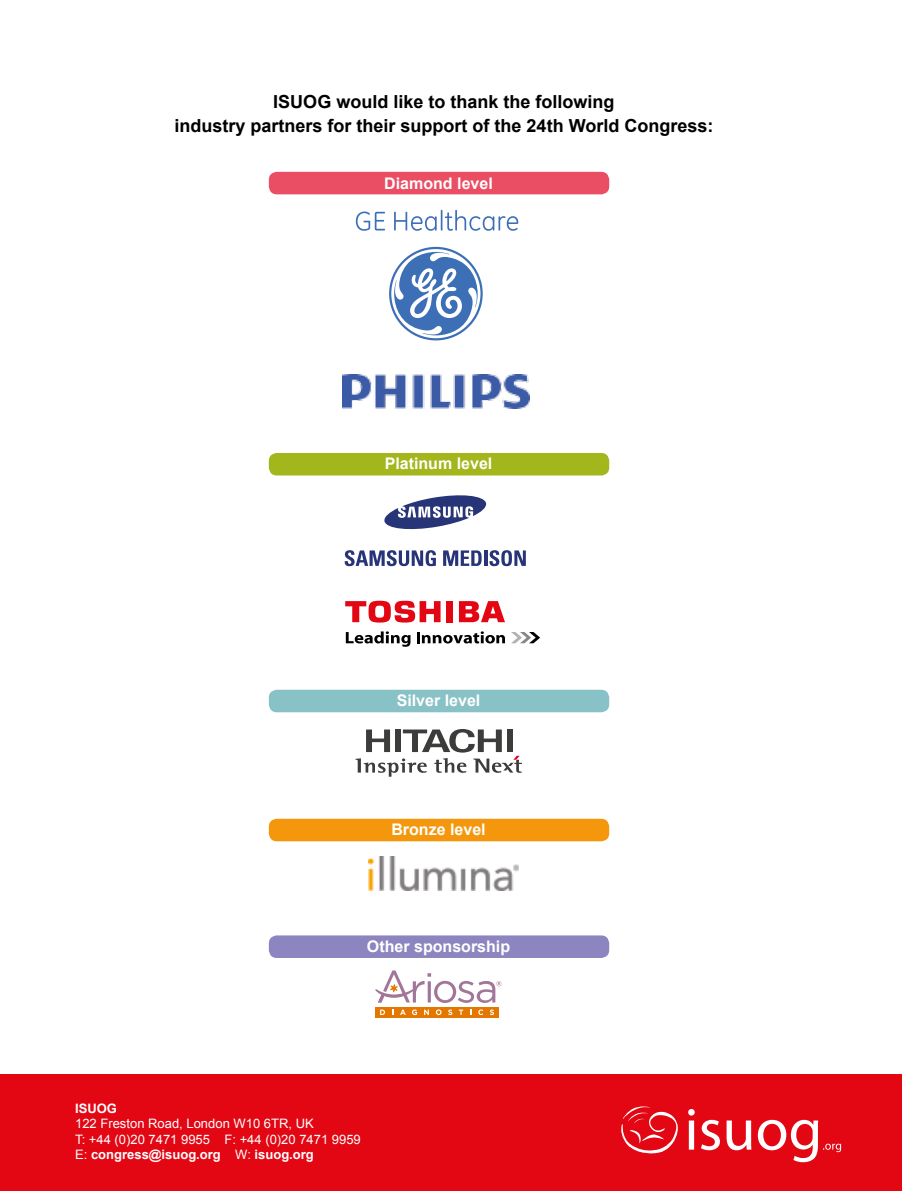
<style>
.page{position:relative;width:902px;height:1191px;background:#fff}
.page>*{position:absolute;margin:0;border:0;box-sizing:border-box;transform-origin:0 0}
.t1{font:700 18px/24px "Arial";color:#000;text-align:center}
.t2{font:700 16px "Arial";color:#fff}
.t3{font:13px/15.6px "Arial";color:#fff}
.t4{font:700 13px "Arial";color:#fff}
.s1{font-weight:700}
</style>
<div class="page">
<div style="left:269px;top:172px;width:340px;height:22px;background:#ea4e64;border-radius:8px"></div>
<div style="left:269px;top:453px;width:340px;height:22px;background:#a3b61c;border-radius:8px"></div>
<div style="left:0;top:1074px;width:901px;height:117px;background:#e30613"></div>
<svg style="left:688px;top:1109px;width:6px;height:40px"></svg>
<svg style="left:701px;top:1119px;width:19px;height:31px"></svg>
<svg style="left:726px;top:1120px;width:25px;height:30px"></svg>
<svg style="left:757px;top:1119px;width:84px;height:43px"></svg>
<svg style="left:621px;top:1106px;width:57px;height:48px"></svg>
<img style="left:343px;top:374px;width:187px;height:35px">
<svg style="left:344px;top:550px;width:92px;height:16px"></svg>
<svg style="left:443px;top:550px;width:39px;height:16px"></svg>
<hr style="left:484px;top:550px;width:3px;height:16px;background:#273478">
<svg style="left:489px;top:550px;width:37px;height:16px"></svg>
<svg style="left:384px;top:495px;width:102px;height:35px"></svg>
<div style="left:269px;top:689px;width:340px;height:23px;background:#88c1c6;border-radius:8px"></div>
<div style="left:269px;top:818px;width:340px;height:23px;background:#f4970c;border-radius:8px"></div>
<svg style="left:355px;top:729px;width:167px;height:48px"></svg>
<svg style="left:389px;top:247px;width:93px;height:93px"></svg>
<img style="left:368px;top:856px;width:150px;height:34px">
<div style="left:375px;top:1007px;width:124px;height:10px;background:#e37700"></div>
<svg style="left:380px;top:1009px;width:5px;height:6px"></svg>
<svg style="left:400px;top:1009px;width:6px;height:6px"></svg>
<svg style="left:412px;top:1009px;width:5px;height:6px"></svg>
<svg style="left:424px;top:1009px;width:5px;height:6px"></svg>
<svg style="left:436px;top:1009px;width:5px;height:6px"></svg>
<svg style="left:448px;top:1009px;width:4px;height:6px"></svg>
<svg style="left:459px;top:1009px;width:4px;height:6px"></svg>
<svg style="left:478px;top:1009px;width:5px;height:6px"></svg>
<svg style="left:489px;top:1009px;width:5px;height:6px"></svg>
<svg style="left:375px;top:970px;width:126px;height:33px"></svg>
<div style="left:269px;top:935px;width:340px;height:23px;background:#8d85bf;border-radius:8px"></div>
<svg style="left:356px;top:211px;width:29px;height:20px"></svg>
<svg style="left:394px;top:212px;width:42px;height:19px"></svg>
<hr style="left:440px;top:210px;width:2px;height:20px;background:#3d6fb6">
<svg style="left:445px;top:210px;width:73px;height:21px"></svg>
<svg style="left:511px;top:632px;width:29px;height:11px"></svg>
<svg style="left:346px;top:631px;width:64px;height:16px"></svg>
<svg style="left:417px;top:631px;width:88px;height:12px"></svg>
<div style="left:446px;top:601px;width:7px;height:21px;background:#e30613"></div>
<svg style="left:459px;top:601px;width:46px;height:21px"></svg>
<svg style="left:345px;top:600px;width:95px;height:23px"></svg>
<h1 class="t1" style="left:174px;top:90px;width:540px">ISUOG would like to thank the following<br>industry partners for their support of the 24th World Congress:</h1>
<p class="t2" style="left:384px;top:173px;width:110px">Diamond level</p>
<p class="t2" style="left:384px;top:453px;width:109px">Platinum level</p>
<p class="t2" style="left:396px;top:689px;width:85px">Silver level</p>
<p class="t2" style="left:391px;top:818px;width:96px">Bronze level</p>
<p class="t2" style="left:367px;top:935px;width:145px">Other sponsorship</p>
<p class="t4" style="left:75px;top:1099px;width:43px">ISUOG</p>
<p class="t3" style="left:75px;top:1116px;width:287px">122 Freston Road, London W10 6TR, UK<br>T: +44 (0)20 7471 9955 F: +44 (0)20 7471 9959<br>E: <span class="s1">congress@isuog.org</span> W: <span class="s1">isuog.org</span></p>
</div>
